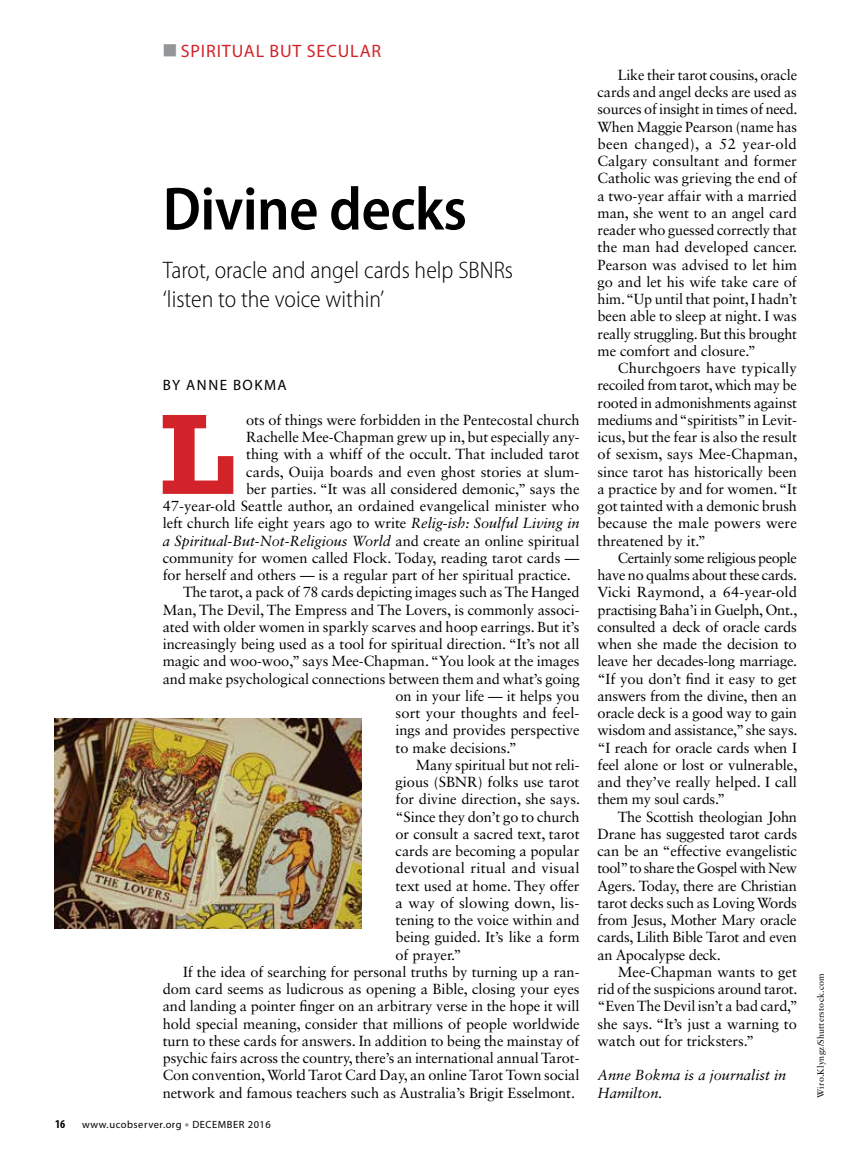
<style>
.page{position:relative;width:851px;height:1161px;background:#fff}
.page>*{position:absolute;margin:0;border:0;box-sizing:border-box;transform-origin:0 0}
.t1{font:700 116.25px "Rockwell Std";color:#d2232a}
.t2{font:600 semi-condensed 61.5px "Myriad Pro";letter-spacing:-.01em;color:#000}
.t3{font:300 semi-condensed 24px/28.5px "Myriad Pro";color:#000}
.t4{font:18px "Myriad Pro";letter-spacing:.05em;color:#d2232a}
.t5{font:15px "Myriad Pro";letter-spacing:.1em;color:#000}
.t6{font:14.7px/17.2px "Sabon LT Std";letter-spacing:-.005em;color:#000;text-align:justify}
.t7{font:italic 14.7px/17.2px "Sabon LT Std";color:#000}
.t8{font:700 condensed 12px "Myriad Pro";color:#000}
.t9{font:10.5px "Myriad Pro";letter-spacing:.05em;color:#000}
.t10{font:9px "Sabon LT Std";letter-spacing:.02em;color:#000}
.s1{color:#939598}
.s2{font-style:italic}
.s3{font-style:normal}
.s4{font-weight:900;font-size:12px;color:#939598}
</style>
<div class="page">
<img style="left:54px;top:719px;width:308px;height:209px">
<p class="t4" style="left:162px;top:40px;width:221px"><span class="s1">■</span>SPIRITUAL BUT SECULAR</p>
<h2 class="t2" style="left:163px;top:175px;width:306px">Divine decks</h2>
<h3 class="t3" style="left:163px;top:257px;width:352px">Tarot, oracle and angel cards help SBNRs ‘listen to the voice within’</h3>
<p class="t5" style="left:163px;top:376px;width:125px">BY ANNE BOKMA</p>
<h1 class="t1" style="left:159px;top:386px;width:77px">L</h1>
<p class="t6" style="left:246px;top:411px;width:335px">ots of things were forbidden in the Pentecostal church</p>
<p class="t6" style="left:246px;top:428px;width:335px">Rachelle Mee-Chapman grew up in, but especially any-</p>
<p class="t6" style="left:246px;top:446px;width:335px">thing with a whiff of the occult. That included tarot</p>
<p class="t6" style="left:246px;top:463px;width:335px">cards, Ouija boards and even ghost stories at slum-</p>
<p class="t6" style="left:246px;top:480px;width:335px">ber parties. “It was all considered demonic,” says the</p>
<p class="t6" style="left:163px;top:497px;width:418px">47-year-old Seattle author, an ordained evangelical minister who</p>
<p class="t6" style="left:163px;top:515px;width:418px">left church life eight years ago to write <span class="s2">Relig-ish: Soulful Living in</span></p>
<p class="t7" style="left:163px;top:532px;width:418px">a Spiritual-But-Not-Religious World <span class="s3">and create an online spiritual</span></p>
<p class="t6" style="left:163px;top:549px;width:418px">community for women called Flock. Today, reading tarot cards —</p>
<p class="t6" style="left:163px;top:566px;width:409px">for herself and others — is a regular part of her spiritual practice.</p>
<p class="t6" style="left:183px;top:584px;width:398px">The tarot, a pack of 78 cards depicting images such as The Hanged</p>
<p class="t6" style="left:163px;top:601px;width:418px">Man, The Devil, The Empress and The Lovers, is commonly associ-</p>
<p class="t6" style="left:163px;top:618px;width:418px">ated with older women in sparkly scarves and hoop earrings. But it’s</p>
<p class="t6" style="left:163px;top:635px;width:418px">increasingly being used as a tool for spiritual direction. “It’s not all</p>
<p class="t6" style="left:163px;top:652px;width:418px">magic and woo-woo,” says Mee-Chapman. “You look at the images</p>
<p class="t6" style="left:163px;top:670px;width:418px">and make psychological connections between them and what’s going</p>
<p class="t6" style="left:395px;top:687px;width:185px">on in your life — it helps you</p>
<p class="t6" style="left:395px;top:704px;width:185px">sort your thoughts and feel-</p>
<p class="t6" style="left:395px;top:722px;width:185px">ings and provides perspective</p>
<p class="t6" style="left:395px;top:739px;width:123px">to make decisions.”</p>
<p class="t6" style="left:416px;top:756px;width:165px">Many spiritual but not reli-</p>
<p class="t6" style="left:395px;top:773px;width:185px">gious (SBNR) folks use tarot</p>
<p class="t6" style="left:395px;top:791px;width:186px">for divine direction, she says.</p>
<p class="t6" style="left:395px;top:808px;width:185px">“Since they don’t go to church</p>
<p class="t6" style="left:395px;top:825px;width:185px">or consult a sacred text, tarot</p>
<p class="t6" style="left:395px;top:842px;width:185px">cards are becoming a popular</p>
<p class="t6" style="left:395px;top:860px;width:185px">devotional ritual and visual</p>
<p class="t6" style="left:395px;top:877px;width:185px">text used at home. They offer</p>
<p class="t6" style="left:395px;top:894px;width:185px">a way of slowing down, lis-</p>
<p class="t6" style="left:395px;top:911px;width:185px">tening to the voice within and</p>
<p class="t6" style="left:395px;top:929px;width:185px">being guided. It’s like a form</p>
<p class="t6" style="left:395px;top:946px;width:67px">of prayer.”</p>
<p class="t6" style="left:183px;top:963px;width:398px">If the idea of searching for personal truths by turning up a ran-</p>
<p class="t6" style="left:163px;top:980px;width:418px">dom card seems as ludicrous as opening a Bible, closing your eyes</p>
<p class="t6" style="left:163px;top:997px;width:418px">and landing a pointer finger on an arbitrary verse in the hope it will</p>
<p class="t6" style="left:163px;top:1015px;width:418px">hold special meaning, consider that millions of people worldwide</p>
<p class="t6" style="left:163px;top:1032px;width:418px">turn to these cards for answers. In addition to being the mainstay of</p>
<p class="t6" style="left:163px;top:1049px;width:418px">psychic fairs across the country, there’s an international annual Tarot-</p>
<p class="t6" style="left:163px;top:1067px;width:418px">Con convention, World Tarot Card Day, an online Tarot Town social</p>
<p class="t6" style="left:163px;top:1084px;width:414px">network and famous teachers such as Australia’s Brigit Esselmont.</p>
<p class="t8" style="left:55px;top:1116px;width:12px">16</p>
<p class="t9" style="left:82px;top:1118px;width:190px">www.ucobserver.org <span class="s4">•</span> DECEMBER 2016</p>
<p class="t6" style="left:597px;top:66px;width:201px;text-indent:20px">Like their tarot cousins, oracle cards and angel decks are used as sources of insight in times of need.<br>When Maggie Pearson (name has been changed), a 52 year-old Calgary consultant and former Catholic was grieving the end of a two-year affair with a married man, she went to an angel card reader who guessed correctly that the man had developed cancer.<br>Pearson was advised to let him go and let his wife take care of him. “Up until that point, I hadn’t been able to sleep at night. I was really struggling. But this brought me comfort and closure.”</p>
<p class="t6" style="left:597px;top:359px;width:201px;text-indent:20px">Churchgoers have typically recoiled from tarot, which may be rooted in admonishments against mediums and “spiritists” in Levit&shy;icus, but the fear is also the result of sexism, says Mee-Chapman, since tarot has historically been a practice by and for women. “It got tainted with a demonic brush because the male powers were threatened by it.”</p>
<p class="t6" style="left:597px;top:549px;width:201px;text-indent:20px">Certainly some religious people have no qualms about these cards.<br>Vicki Raymond, a 64-year-old practising Baha’i in Guelph, Ont., consulted a deck of oracle cards when she made the decision to leave her decades-long marriage. “If you don’t find it easy to get answers from the divine, then an oracle deck is a good way to gain wisdom and assistance,” she says. “I reach for oracle cards when I feel alone or lost or vulnerable, and they’ve really helped. I call them my soul cards.”</p>
<p class="t6" style="left:597px;top:808px;width:201px;text-indent:20px">The Scottish theologian John Drane has suggested tarot cards can be an “effective evangelistic tool” to share the Gospel with New Agers. Today, there are Christian tarot decks such as Loving Words from Jesus, Mother Mary oracle cards, Lilith Bible Tarot and even an Apocalypse deck.</p>
<p class="t6" style="left:597px;top:963px;width:202px;text-indent:20px">Mee-Chapman wants to get rid of the suspicions around tarot. “Even The Devil isn’t a bad card,” she says. “It’s just a warning to watch out for tricksters.”</p>
<p class="t7" style="left:597px;top:1067px;width:190px">Anne Bokma is a journalist in<br>Hamilton.</p>
<p class="t10" style="left:815px;top:1098px;width:126px;rotate:-90deg">Wiro.Klyngz/Shutterstock.com</p>
</div>
